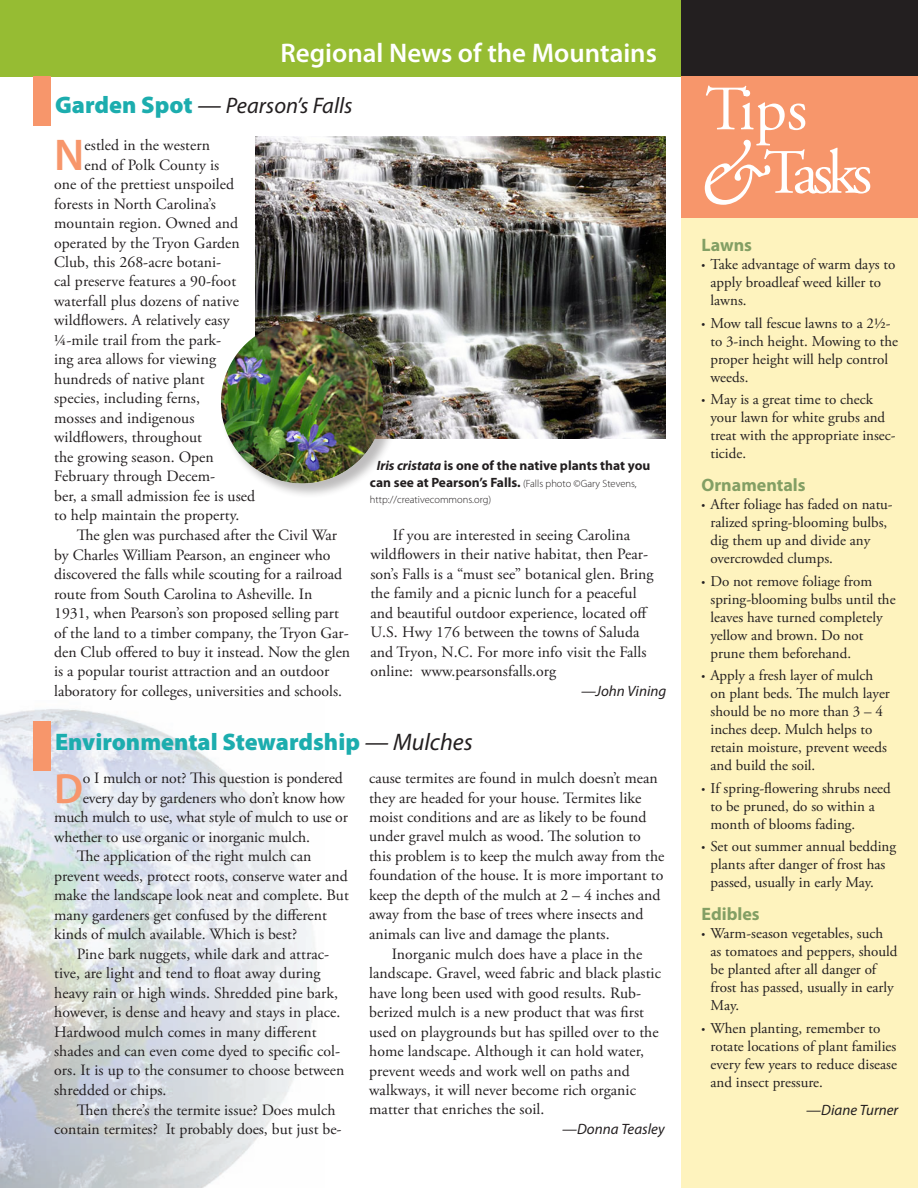
<style>
.page{position:relative;width:918px;height:1188px;background:#fff}
.page>*{position:absolute;margin:0;border:0;box-sizing:border-box;transform-origin:0 0}
.t1{font:italic 84px "Adobe Garamond Pro";color:#fff}
.t2{font:63px "Adobe Garamond Pro";letter-spacing:-.09em;color:#fff}
.Body_text{font:600 44.7px "Myriad Pro";color:#f7966b}
.Body_text-2{font:600 42.6px "Myriad Pro";color:#f7966b}
.t3{font:600 27px "Myriad Pro";color:#fff}
.Headline_2{font:900 24px "Myriad Pro";color:#1cadae}
.t4{font:italic 22.5px "Myriad Pro";color:#231f20}
.T_T_Head{font:700 18px "Myriad Pro";color:#839f64}
.Body_text-3{font:15.75px/19.5px "Adobe Garamond Pro";letter-spacing:.005em;color:#231f20}
.Tips_and_Tasks{font:15px/18px "Adobe Garamond Pro";color:#231f20}
.Byline{font:italic 15px "Myriad Pro";color:#231f20}
.Cutline{font:700 13.5px "Myriad Pro";color:#231f20}
.Cutline-2{font:300 10.5px/16.5px "Myriad Pro";color:#231f20}
.s1{font-weight:900;font-style:normal;font-size:24px;color:#1cadae}
.s2{font-size:24px}
.s3{font-style:italic}
.s4{font-weight:700;font-size:13.5px}
.s5{font-weight:400;font-style:italic;color:#231f20}
.s6{font-family:"Myriad Pro";font-size:13.5px}
</style>
<div class="page">
<div style="left:682px;top:214px;width:236px;height:974px;background:#fef3be"></div>
<div style="left:0;top:0;width:688px;height:76px;background:#96bc33"></div>
<div style="left:682px;top:0;width:236px;height:76px;background:#231f20"></div>
<div style="left:682px;top:76px;width:236px;height:142px;background:#f7966b"></div>
<img style="left:0;top:709px;width:317px;height:479px">
<div style="left:33px;top:76px;width:18px;height:50px;background:#f7966b"></div>
<div style="left:33px;top:722px;width:18px;height:49px;background:#f7966b"></div>
<img style="left:255px;top:137px;width:410px;height:301px">
<div style="left:220px;top:321px;width:194px;height:196px;background:#231f20;opacity:.3"></div>
<img style="left:258px;top:321px;width:41px;height:13px">
<p class="t3" style="left:281px;top:36px;width:378px">Regional News of the Mountains</p>
<p class="t4" style="left:55px;top:91px;width:299px"><span class="s1">Garden Spot</span> <span class="s2">—</span> Pearson’s Falls</p>
<p class="Body_text" style="left:54px;top:126px;width:32px">N</p>
<p class="Body_text-3" style="left:85px;top:136px;width:127px">estled in the western</p>
<p class="Body_text-3" style="left:85px;top:155px;width:136px">end of Polk County is</p>
<p class="Body_text-3" style="left:54px;top:175px;width:182px">one of the prettiest unspoiled</p>
<p class="Body_text-3" style="left:54px;top:194px;width:163px">forests in North Carolina’s</p>
<p class="Body_text-3" style="left:54px;top:214px;width:186px">mountain region. Owned and</p>
<p class="Body_text-3" style="left:54px;top:233px;width:187px">operated by the Tryon Garden</p>
<p class="Body_text-3" style="left:54px;top:253px;width:169px">Club, this 268-acre botani-</p>
<p class="Body_text-3" style="left:54px;top:272px;width:184px">cal preserve features a 90-foot</p>
<p class="Body_text-3" style="left:54px;top:292px;width:186px">waterfall plus dozens of native</p>
<p class="Body_text-3" style="left:54px;top:311px;width:177px">wildflowers. A relatively easy</p>
<p class="Body_text-3" style="left:54px;top:331px;width:169px">¼-mile trail from the park-</p>
<p class="Body_text-3" style="left:54px;top:350px;width:164px">ing area allows for viewing</p>
<p class="Body_text-3" style="left:54px;top:370px;width:152px">hundreds of native plant</p>
<p class="Body_text-3" style="left:54px;top:389px;width:147px">species, including ferns,</p>
<p class="Body_text-3" style="left:54px;top:409px;width:142px">mosses and indigenous</p>
<p class="Body_text-3" style="left:54px;top:428px;width:149px">wildflowers, throughout</p>
<p class="Body_text-3" style="left:54px;top:448px;width:161px">the growing season. Open</p>
<p class="Body_text-3" style="left:54px;top:467px;width:163px">February through Decem-</p>
<p class="Body_text-3" style="left:54px;top:487px;width:203px">ber, a small admission fee is used</p>
<p class="Body_text-3" style="left:54px;top:506px;width:187px">to help maintain the property.</p>
<p class="Body_text-3" style="left:54px;top:526px;width:298px;text-indent:23px">The glen was purchased after the Civil War by Charles William Pearson, an engineer who discovered the falls while scouting for a railroad route from South Carolina to Asheville. In 1931, when Pearson’s son proposed selling part of the land to a timber company, the Tryon Gar&shy;den Club offered to buy it instead. Now the glen is a popular tourist attraction and an outdoor laboratory for colleges, universities and schools.</p>
<p class="Cutline" style="left:377px;top:457px;width:275px"><span class="s3">Iris cristata</span> is one of the native plants that you</p>
<p class="Cutline-2" style="left:370px;top:475px;width:268px"><span class="s4">can see at Pearson’s Falls.</span> (Falls photo ©Gary Stevens, http://creativecommons.org)</p>
<p class="Body_text-3" style="left:370px;top:525px;width:285px;text-indent:23px">If you are interested in seeing Carolina wildflowers in their native habitat, then Pear&shy;son’s Falls is a “must see” botanical glen. Bring the family and a picnic lunch for a peaceful and beautiful outdoor experience, located off U.S. Hwy 176 between the towns of Saluda and Tryon, N.C. For more info visit the Falls online: www.pearsonsfalls.org</p>
<p class="Byline" style="left:581px;top:681px;width:87px">—John Vining</p>
<p class="Headline_2" style="left:55px;top:726px;width:419px">Environmental Stewardship <span class="s5">— Mulches</span></p>
<p class="Body_text-2" style="left:54px;top:761px;width:31px">D</p>
<p class="Body_text-3" style="left:83px;top:769px;width:262px">o I mulch or not? This question is pondered</p>
<p class="Body_text-3" style="left:83px;top:788px;width:264px">every day by gardeners who don’t know how</p>
<p class="Body_text-3" style="left:54px;top:808px;width:295px">much mulch to use, what style of mulch to use or</p>
<p class="Body_text-3" style="left:54px;top:827px;width:257px">whether to use organic or inorganic mulch.</p>
<p class="Body_text-3" style="left:54px;top:847px;width:296px;text-indent:23px">The application of the right mulch can prevent weeds, protect roots, conserve water and make the landscape look neat and complete. But many gardeners get confused by the different kinds of mulch available. Which is best?</p>
<p class="Body_text-3" style="left:54px;top:944px;width:292px;text-indent:23px">Pine bark nuggets, while dark and attrac&shy;tive, are light and tend to float away during heavy rain or high winds. Shredded pine bark, however, is dense and heavy and stays in place.<br>Hardwood mulch comes in many different shades and can even come dyed to specific col&shy;ors. It is up to the consumer to choose between shredded or chips.</p>
<p class="Body_text-3" style="left:54px;top:1100px;width:289px;text-indent:23px">Then there’s the termite issue? Does mulch contain termites? It probably does, but just be-</p>
<p class="Body_text-3" style="left:369px;top:769px;width:297px">cause termites are found in mulch doesn’t mean they are headed for your house. Termites like moist conditions and are as likely to be found under gravel mulch as wood. The solution to this problem is to keep the mulch away from the foundation of the house. It is more important to keep the depth of the mulch at 2 – 4 inches and away from the base of trees where insects and animals can live and damage the plants.</p>
<p class="Body_text-3" style="left:369px;top:944px;width:293px;text-indent:23px">Inorganic mulch does have a place in the landscape. Gravel, weed fabric and black plastic have long been used with good results. Rub&shy;berized mulch is a new product that was first used on playgrounds but has spilled over to the home landscape. Although it can hold water, prevent weeds and work well on paths and walkways, it will never become rich organic matter that enriches the soil.</p>
<p class="Byline" style="left:562px;top:1120px;width:104px">—Donna Teasley</p>
<p class="t2" style="left:705px;top:71px;width:103px">Tips</p>
<p class="t1" style="left:698px;top:127px;width:66px">&amp;</p>
<p class="t2" style="left:764px;top:135px;width:110px">Tasks</p>
<p class="T_T_Head" style="left:702px;top:233px;width:52px">Lawns</p>
<p class="Tips_and_Tasks" style="left:711px;top:256px;width:186px;text-indent:-9px"><span class="s6">•</span> Take advantage of warm days to apply broadleaf weed killer to lawns.</p>
<p class="Tips_and_Tasks" style="left:711px;top:314px;width:189px;text-indent:-9px"><span class="s6">•</span> Mow tall fescue lawns to a 2½- to 3-inch height. Mowing to the proper height will help control weeds.</p>
<p class="Tips_and_Tasks" style="left:711px;top:391px;width:187px;text-indent:-9px"><span class="s6">•</span> May is a great time to check your lawn for white grubs and treat with the appropriate insec&shy;ticide.</p>
<p class="T_T_Head" style="left:702px;top:473px;width:106px">Ornamentals</p>
<p class="Tips_and_Tasks" style="left:711px;top:496px;width:184px;text-indent:-9px"><span class="s6">•</span> After foliage has faded on natu&shy;ralized spring-blooming bulbs, dig them up and divide any overcrowded clumps.</p>
<p class="Tips_and_Tasks" style="left:711px;top:572px;width:187px;text-indent:-9px"><span class="s6">•</span> Do not remove foliage from spring-blooming bulbs until the leaves have turned completely yellow and brown. Do not prune them beforehand.</p>
<p class="Tips_and_Tasks" style="left:711px;top:667px;width:181px;text-indent:-9px"><span class="s6">•</span> Apply a fresh layer of mulch on plant beds. The mulch layer should be no more than 3 – 4 inches deep. Mulch helps to retain moisture, prevent weeds and build the soil.</p>
<p class="Tips_and_Tasks" style="left:711px;top:779px;width:182px;text-indent:-9px"><span class="s6">•</span> If spring-flowering shrubs need to be pruned, do so within a month of blooms fading.</p>
<p class="Tips_and_Tasks" style="left:711px;top:838px;width:187px;text-indent:-9px"><span class="s6">•</span> Set out summer annual bedding plants after danger of frost has passed, usually in early May.</p>
<p class="T_T_Head" style="left:702px;top:902px;width:60px">Edibles</p>
<p class="Tips_and_Tasks" style="left:711px;top:925px;width:189px;text-indent:-9px"><span class="s6">•</span> Warm-season vegetables, such as tomatoes and peppers, should be planted after all danger of frost has passed, usually in early<br>May.</p>
<p class="Tips_and_Tasks" style="left:711px;top:1019px;width:188px;text-indent:-9px"><span class="s6">•</span> When planting, remember to rotate locations of plant families every few years to reduce disease and insect pressure.</p>
<p class="Byline" style="left:806px;top:1101px;width:94px">—Diane Turner</p>
</div>
